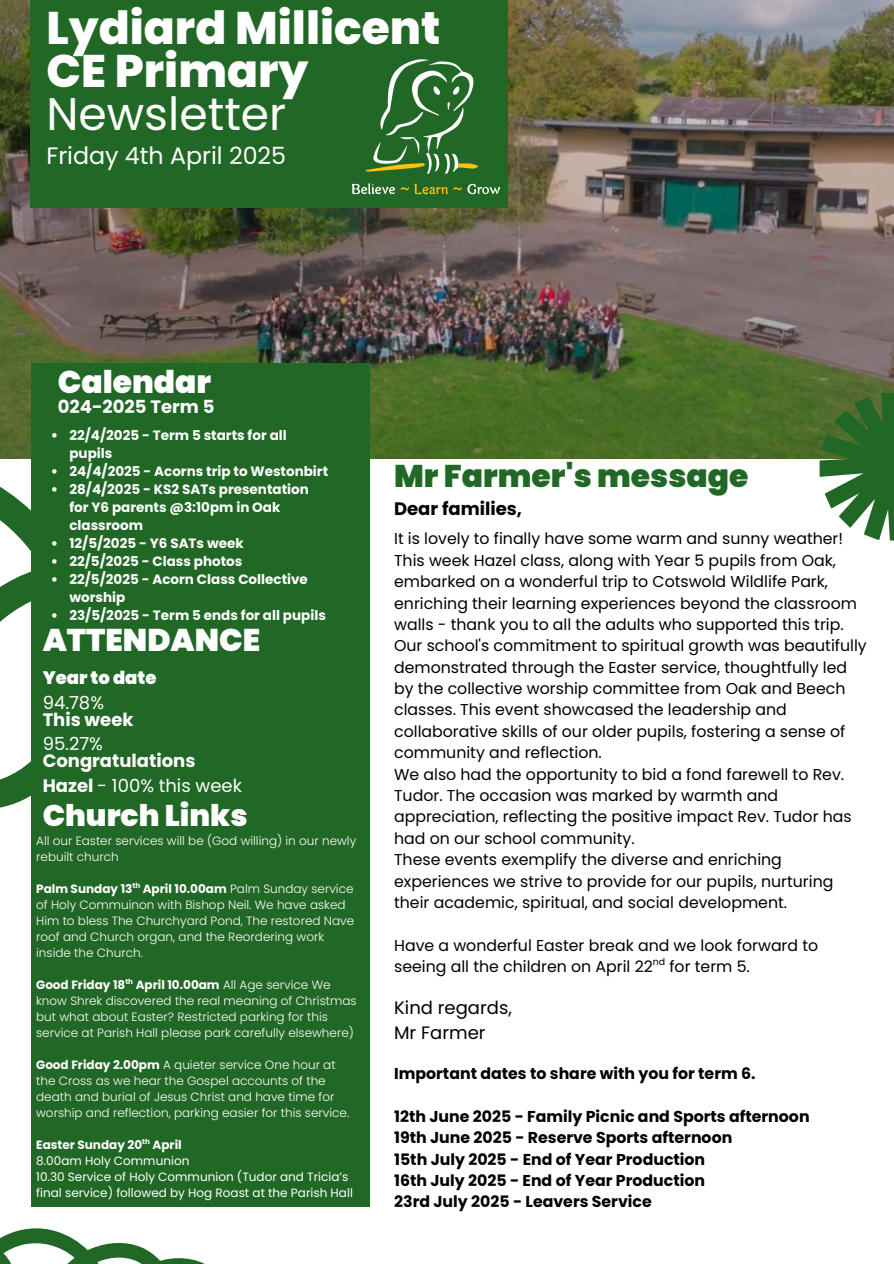
<style>
.page{position:relative;width:894px;height:1264px;background:#fff}
.page>*{position:absolute;margin:0;border:0;box-sizing:border-box;transform-origin:0 0}
.t1{font:800 45.6px/42.8px "Poppins";color:#fff}
.t2{font:900 31.35px "Poppins";color:#fff}
.t3{font:900 31.35px "Poppins";color:#216826}
.t4{font:900 29.85px "Poppins";color:#fff}
.t5{font:23.7px "Poppins";color:#fff}
.t6{font:700 18px/16.5px "Poppins";color:#fff}
.t7{font:18px/24.8px "Poppins";color:#000}
.t8{font:18px "Poppins";color:#fff}
.t9{font:700 18px "Poppins";color:#000}
.t10{font:900 18px "Poppins";color:#fff}
.t11{font:15.75px/21.3px "Poppins";color:#000}
.t12{font:700 15.75px "Poppins";color:#000}
.t13{font:700 13.5px/18px "Poppins";color:#fff}
.t14{font:300 12px/16px "Poppins";color:#fff}
.t15{font:12px/16px "Poppins";color:#fff}
.t16{font:700 12px "Poppins";color:#fff}
.t17{font:9.45px "Poppins";color:#000}
.t18{font:700 7.2px "Poppins";color:#fff}
.s1{font-weight:400}
.s2{font-weight:700}
</style>
<div class="page">
<svg style="left:0;top:458px;width:31px;height:350px"></svg>
<img style="left:0;top:0;width:893px;height:458px">
<svg style="left:819px;top:393px;width:74px;height:147px"></svg>
<div style="left:31px;top:364px;width:338px;height:842px;background:#216826"></div>
<div style="left:31px;top:0;width:477px;height:207px;background:#216826"></div>
<svg style="left:0;top:1228px;width:203px;height:35px"></svg>
<svg style="left:365px;top:59px;width:113px;height:115px"></svg>
<svg style="left:352px;top:183px;width:148px;height:11px"></svg>
<svg style="left:52px;top:433px;width:5px;height:4px"></svg>
<svg style="left:52px;top:469px;width:5px;height:4px"></svg>
<svg style="left:52px;top:487px;width:5px;height:4px"></svg>
<svg style="left:52px;top:541px;width:5px;height:4px"></svg>
<svg style="left:52px;top:559px;width:5px;height:4px"></svg>
<svg style="left:52px;top:577px;width:5px;height:4px"></svg>
<svg style="left:52px;top:613px;width:5px;height:4px"></svg>
<p class="t1" style="left:46px;top:7px;width:395px">Lydiard Millicent<br>CE Primary<br><span class="s1">Newsletter</span></p>
<p class="t5" style="left:46px;top:139px;width:241px">Friday 4th April 2025</p>
<h5 class="t2" style="left:58px;top:360px;width:155px">Calendar</h5>
<p class="t6" style="left:58px;top:398px;width:158px">024-2025 Term 5</p>
<p class="t13" style="left:69px;top:426px;width:219px">22/4/2025 - Term 5 starts for all pupils</p>
<h3 class="t13" style="left:69px;top:462px;width:260px">24/4/2025 - Acorns trip to Westonbirt</h3>
<h5 class="t13" style="left:69px;top:480px;width:241px">28/4/2025 - KS2 SATs presentation for Y6 parents @3:10pm in Oak classroom</h5>
<p class="t13" style="left:69px;top:534px;width:176px">12/5/2025 - Y6 SATs week</p>
<p class="t13" style="left:69px;top:552px;width:174px">22/5/2025 - Class photos</p>
<p class="t13" style="left:69px;top:570px;width:240px">22/5/2025 - Acorn Class Collective worship</p>
<p class="t13" style="left:69px;top:606px;width:258px">23/5/2025 - Term 5 ends for all pupils</p>
<h6 class="t2" style="left:43px;top:617px;width:219px">ATTENDANCE</h6>
<h6 class="t10" style="left:43px;top:665px;width:115px">Year to date</h6>
<h6 class="t6" style="left:43px;top:694px;width:92px"><span class="s1">94.78%<br></span>This week</h6>
<h3 class="t6" style="left:43px;top:735px;width:154px"><span class="s1">95.27%<br></span>Congratulations</h3>
<p class="t8" style="left:43px;top:772px;width:201px"><span class="s2">Hazel</span> - 100% this week</p>
<p class="t4" style="left:43px;top:795px;width:206px">Church Links</p>
<p class="t14" style="left:36px;top:832px;width:321px">All our Easter services will be (God willing) in our newly rebuilt church</p>
<p class="t14" style="left:36px;top:880px;width:319px"><span class="s2">Palm Sunday 13 April 10.00am</span> Palm Sunday service of Holy Commuinon with Bishop Neil. We have asked Him to bless The Churchyard Pond, The restored Nave roof and Church organ, and the Reordering work inside the Church.</p>
<p class="t18" style="left:132px;top:880px;width:9px">th</p>
<p class="t18" style="left:125px;top:976px;width:9px">th</p>
<p class="t14" style="left:36px;top:976px;width:322px"><span class="s2">Good Friday 18 April 10.00am</span> All Age service We know Shrek discovered the real meaning of Christmas but what about Easter? Restricted parking for this service at Parish Hall please park carefully elsewhere)</p>
<p class="t14" style="left:36px;top:1056px;width:314px"><span class="s2">Good Friday 2.00pm</span> A quieter service One hour at the Cross as we hear the Gospel accounts of the death and burial of Jesus Christ and have time for worship and reflection, parking easier for this service.</p>
<p class="t16" style="left:36px;top:1136px;width:147px">Easter Sunday 20 April</p>
<p class="t18" style="left:142px;top:1136px;width:9px">th</p>
<h6 class="t15" style="left:36px;top:1152px;width:155px">8.00am Holy Communion</h6>
<p class="t15" style="left:36px;top:1168px;width:318px">10.30 Service of Holy Communion (Tudor and Tricia’s final service) followed by Hog Roast at the Parish Hall</p>
<h2 class="t3" style="left:394px;top:453px;width:356px">Mr Farmer's message</h2>
<p class="t9" style="left:394px;top:496px;width:129px">Dear families,</p>
<p class="t11" style="left:394px;top:528px;width:464px">It is lovely to finally have some warm and sunny weather!<br>This week Hazel class, along with Year 5 pupils from Oak, embarked on a wonderful trip to Cotswold Wildlife Park, enriching their learning experiences beyond the classroom walls - thank you to all the adults who supported this trip.</p>
<p class="t11" style="left:394px;top:635px;width:474px">Our school's commitment to spiritual growth was beautifully demonstrated through the Easter service, thoughtfully led by the collective worship committee from Oak and Beech classes. This event showcased the leadership and collaborative skills of our older pupils, fostering a sense of community and reflection.</p>
<h1 class="t11" style="left:394px;top:763px;width:459px">We also had the opportunity to bid a fond farewell to Rev.<br>Tudor. The occasion was marked by warmth and appreciation, reflecting the positive impact Rev. Tudor has had on our school community.</h1>
<p class="t11" style="left:394px;top:849px;width:440px">These events exemplify the diverse and enriching experiences we strive to provide for our pupils, nurturing their academic, spiritual, and social development.</p>
<h4 class="t11" style="left:394px;top:934px;width:425px">Have a wonderful Easter break and we look forward to seeing all the children on April 22 for term 5.</h4>
<h4 class="t17" style="left:652px;top:955px;width:14px">nd</h4>
<p class="t7" style="left:394px;top:995px;width:119px">Kind regards,<br>Mr Farmer</p>
<p class="t12" style="left:394px;top:1062px;width:363px">Important dates to share with you for term 6.</p>
<h3 class="t12" style="left:394px;top:1105px;width:417px">12th June 2025 - Family Picnic and Sports afternoon</h3>
<p class="t12" style="left:394px;top:1126px;width:339px">19th June 2025 - Reserve Sports afternoon</p>
<p class="t12" style="left:394px;top:1147px;width:312px">15th July 2025 - End of Year Production</p>
<p class="t12" style="left:394px;top:1169px;width:312px">16th July 2025 - End of Year Production</p>
<p class="t12" style="left:394px;top:1190px;width:259px">23rd July 2025 - Leavers Service</p>
</div>
